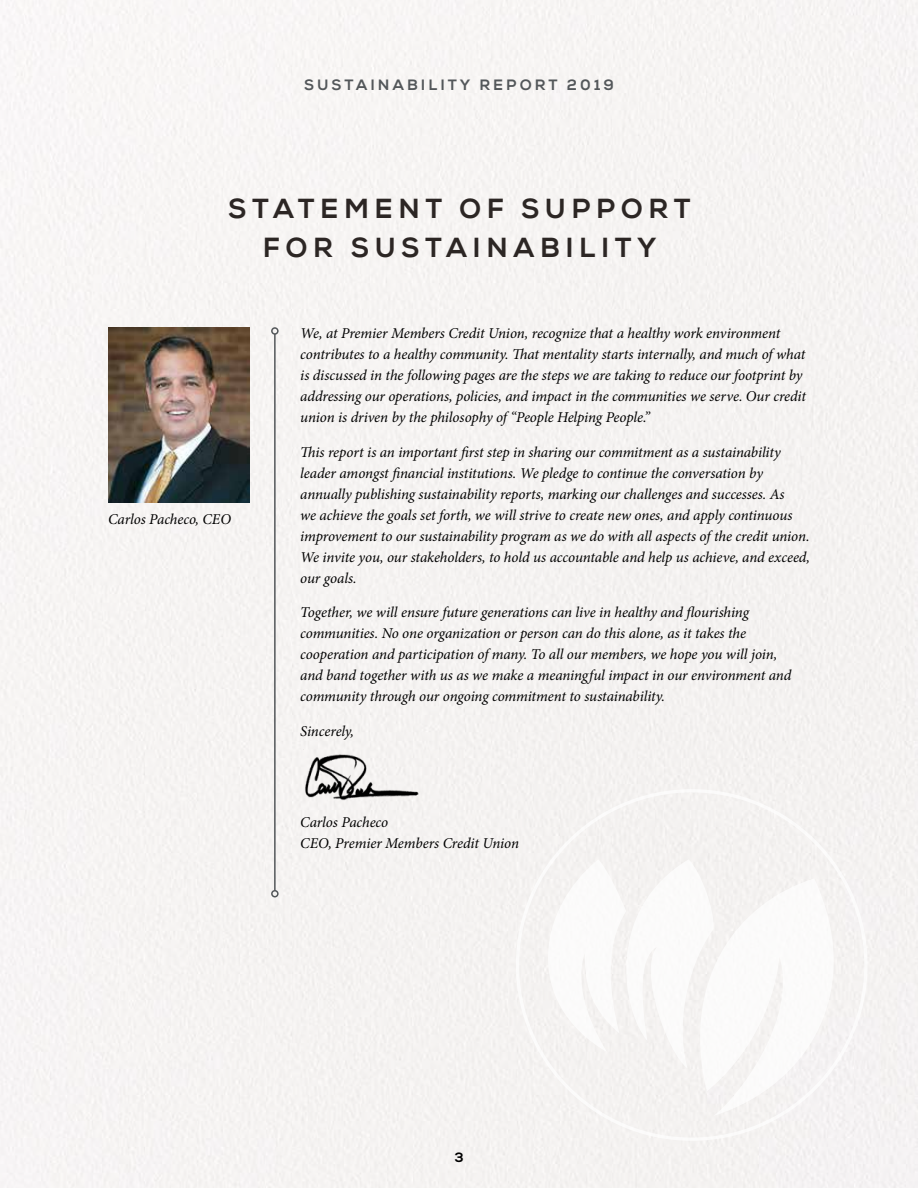
<style>
.page{position:relative;width:918px;height:1188px;background:#f6f3f2}
.page>*{position:absolute;margin:0;border:0;box-sizing:border-box;transform-origin:0 0}
.t1{font:800 27.6px/39px "Nexa";letter-spacing:.2em;color:#2c2624;text-align:center}
.t2{font:italic 15px/21px "Minion Pro";letter-spacing:-.01em;color:#000}
.t3{font:800 15px "Nexa";letter-spacing:.2em;color:#53575a}
.t4{font:800 13.5px "Nexa";color:#000}
</style>
<div class="page">
<svg style="left:680px;top:878px;width:185px;height:238px"></svg>
<div style="left:522px;top:859px;width:193px;height:209px;background:#f8f6f5"></div>
<hr style="left:274px;top:334px;width:2px;height:557px;background:#53575a">
<div style="left:271px;top:890px;width:8px;height:7px;border:2px solid #53575a;border-radius:50%"></div>
<div style="left:271px;top:327px;width:8px;height:8px;border:2px solid #53575a;border-radius:50%"></div>
<img style="left:108px;top:327px;width:141px;height:175px">
<img style="left:304px;top:750px;width:118px;height:52px">
<p class="t3" style="left:304px;top:76px;width:311px">SUSTAINABILITY REPORT 2019</p>
<h1 class="t1" style="left:228px;top:189px;width:464px">STATEMENT OF SUPPORT<br>FOR SUSTAINABILITY</h1>
<p class="t2" style="left:108px;top:509px;width:124px">Carlos Pacheco, CEO</p>
<p class="t2" style="left:300px;top:323px;width:507px">We, at Premier Members Credit Union, recognize that a healthy work environment contributes to a healthy community. That mentality starts internally, and much of what is discussed in the following pages are the steps we are taking to reduce our footprint by addressing our operations, policies, and impact in the communities we serve. Our credit union is driven by the philosophy of “People Helping People.”</p>
<p class="t2" style="left:300px;top:441px;width:511px">This report is an important first step in sharing our commitment as a sustainability leader amongst financial institutions. We pledge to continue the conversation by annually publishing sustainability reports, marking our challenges and successes. As<br>we achieve the goals set forth, we will strive to create new ones, and apply continuous improvement to our sustainability program as we do with all aspects of the credit union.<br>We invite you, our stakeholders, to hold us accountable and help us achieve, and exceed, our goals.</p>
<p class="t2" style="left:300px;top:602px;width:493px">Together, we will ensure future generations can live in healthy and flourishing communities. No one organization or person can do this alone, as it takes the cooperation and participation of many. To all our members, we hope you will join, and band together with us as we make a meaningful impact in our environment and community through our ongoing commitment to sustainability.</p>
<p class="t2" style="left:300px;top:720px;width:55px">Sincerely,</p>
<p class="t2" style="left:300px;top:812px;width:220px">Carlos Pacheco<br>CEO, Premier Members Credit Union</p>
<p class="t4" style="left:454px;top:1149px;width:11px">3</p>
</div>
